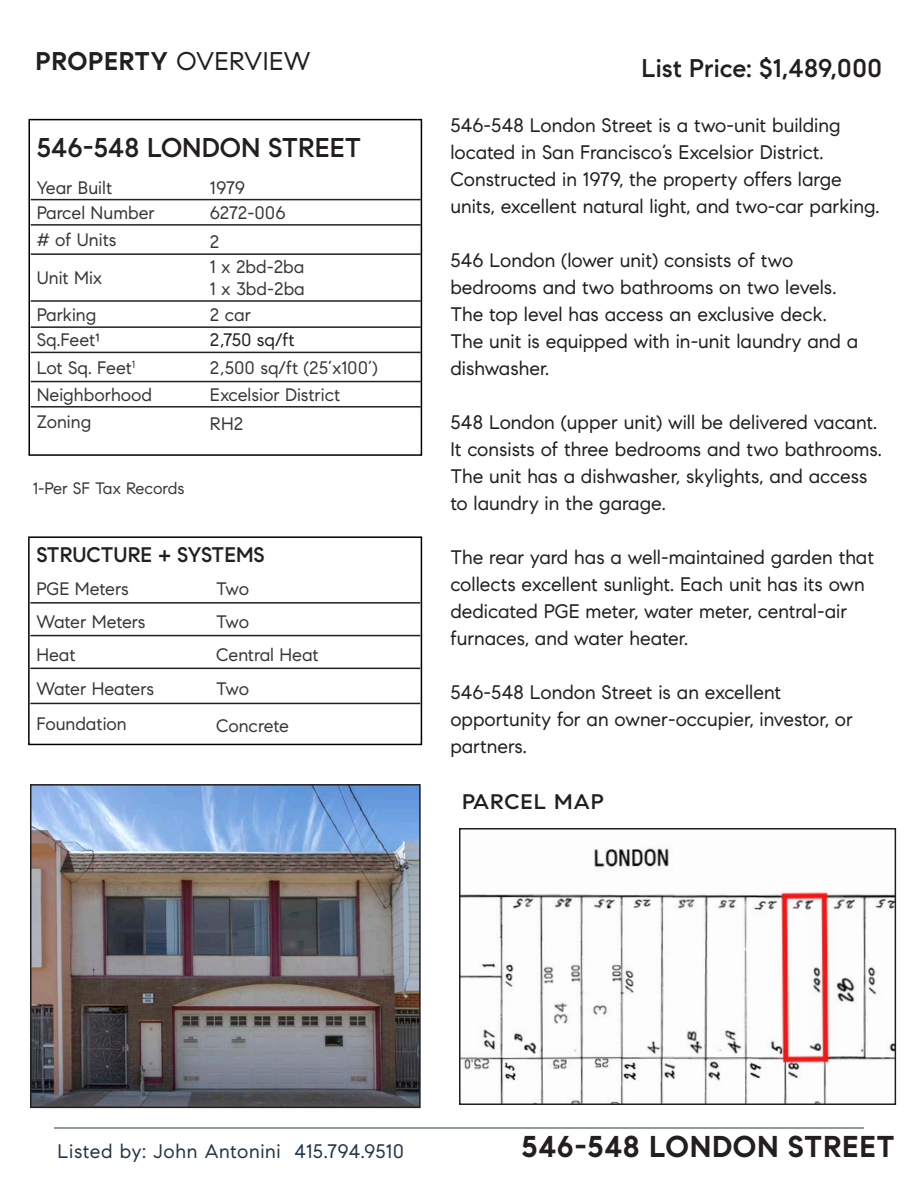
<style>
.page{position:relative;width:918px;height:1188px;background:#fff}
.page>*{position:absolute;margin:0;border:0;box-sizing:border-box;transform-origin:0 0}
.t1{font:700 30px "Compass Sans";letter-spacing:.02em;color:#231f20}
.t2{font:500 27px "Compass Sans";color:#231f20}
.t3{font:500 25.5px "Compass Sans";color:#231f20}
.t4{font:700 25.5px "Compass Sans";letter-spacing:.02em;color:#231f20}
.t5{font:500 21px "Compass Sans";color:#231f20}
.t6{font:500 21px "Compass Sans";letter-spacing:.04em;color:#231f20;scale:1.06 1}
.t7{font:19.5px/27px "Compass Sans";color:#231f20}
.t8{font:19.5px "Compass Sans";letter-spacing:.035em;color:#223646}
.t9{font:18px "Compass Sans";color:#383935}
.t10{font:18px "Compass Sans";letter-spacing:-.005em;color:#231f20}
.t11{font:16.5px "Compass Sans";color:#383935}
.s1{font-weight:400}
</style>
<div class="page">
<hr style="left:54px;top:1128px;width:810px;height:1px;background:#233645">
<svg style="left:31px;top:200px;width:388px;height:183px"></svg>
<hr style="left:31px;top:199px;width:173px;height:1px;background:#231f20">
<hr style="left:204px;top:199px;width:217px;height:1px;background:#231f20">
<hr style="left:31px;top:224px;width:173px;height:2px;background:#231f20">
<hr style="left:204px;top:224px;width:217px;height:2px;background:#231f20">
<hr style="left:31px;top:253px;width:173px;height:2px;background:#231f20">
<hr style="left:204px;top:253px;width:217px;height:2px;background:#231f20">
<hr style="left:31px;top:300px;width:173px;height:2px;background:#231f20">
<hr style="left:204px;top:300px;width:217px;height:2px;background:#231f20">
<hr style="left:31px;top:326px;width:173px;height:2px;background:#231f20">
<hr style="left:204px;top:326px;width:217px;height:2px;background:#231f20">
<hr style="left:31px;top:352px;width:173px;height:1px;background:#231f20">
<hr style="left:204px;top:352px;width:217px;height:1px;background:#231f20">
<hr style="left:31px;top:381px;width:173px;height:1px;background:#231f20">
<hr style="left:204px;top:381px;width:217px;height:1px;background:#231f20">
<hr style="left:31px;top:406px;width:173px;height:2px;background:#231f20">
<hr style="left:204px;top:406px;width:217px;height:2px;background:#231f20">
<div style="left:28px;top:119px;width:394px;height:337px;border:2px solid #000"></div>
<svg style="left:31px;top:704px;width:388px;height:1px"></svg>
<svg style="left:31px;top:634px;width:388px;height:69px"></svg>
<hr style="left:30px;top:602px;width:180px;height:2px;background:#231f20">
<hr style="left:210px;top:602px;width:210px;height:2px;background:#231f20">
<hr style="left:30px;top:635px;width:180px;height:1px;background:#231f20">
<hr style="left:210px;top:635px;width:210px;height:1px;background:#231f20">
<hr style="left:30px;top:668px;width:180px;height:1px;background:#231f20">
<hr style="left:210px;top:668px;width:210px;height:1px;background:#231f20">
<hr style="left:30px;top:703px;width:180px;height:1px;background:#231f20">
<hr style="left:210px;top:703px;width:210px;height:1px;background:#231f20">
<div style="left:28px;top:536px;width:394px;height:209px;border:2px solid #000"></div>
<img style="left:462px;top:848px;width:431px;height:254px">
<div style="left:459px;top:828px;width:437px;height:277px;border:2px solid #231f20"></div>
<img style="left:33px;top:787px;width:385px;height:318px">
<div style="left:30px;top:784px;width:391px;height:324px;border:2px solid #231f20"></div>
<p class="t4" style="left:36px;top:45px;width:276px">PROPERTY <span class="s1">OVERVIEW</span></p>
<p class="t2" style="left:37px;top:132px;width:326px">546-548 LONDON STREET</p>
<p class="t9" style="left:37px;top:177px;width:77px">Year Built</p>
<p class="t9" style="left:210px;top:177px;width:37px">1979</p>
<p class="t9" style="left:37px;top:202px;width:120px">Parcel Number</p>
<p class="t9" style="left:210px;top:202px;width:77px">6272-006</p>
<p class="t9" style="left:37px;top:229px;width:81px"># of Units</p>
<p class="t9" style="left:210px;top:231px;width:11px">2</p>
<p class="t9" style="left:37px;top:267px;width:67px">Unit Mix</p>
<p class="t9" style="left:210px;top:256px;width:96px">1 x 2bd-2ba</p>
<p class="t9" style="left:210px;top:278px;width:96px">1 x 3bd-2ba</p>
<p class="t9" style="left:37px;top:304px;width:61px">Parking</p>
<p class="t9" style="left:210px;top:304px;width:42px">2 car</p>
<p class="t9" style="left:37px;top:329px;width:65px">Sq.Feet¹</p>
<p class="t10" style="left:210px;top:329px;width:86px">2,750 sq/ft</p>
<p class="t9" style="left:37px;top:357px;width:100px">Lot Sq. Feet<sup>1</sup></p>
<p class="t9" style="left:210px;top:357px;width:169px">2,500 sq/ft (25’x100’)</p>
<p class="t9" style="left:37px;top:384px;width:117px">Neighborhood</p>
<p class="t9" style="left:210px;top:384px;width:132px">Excelsior District</p>
<p class="t9" style="left:37px;top:411px;width:56px">Zoning</p>
<p class="t9" style="left:210px;top:413px;width:35px">RH2</p>
<p class="t11" style="left:33px;top:478px;width:153px">1-Per SF Tax Records</p>
<p class="t5" style="left:36px;top:542px;width:230px">STRUCTURE + SYSTEMS</p>
<p class="t9" style="left:36px;top:578px;width:94px">PGE Meters</p>
<p class="t9" style="left:216px;top:578px;width:35px">Two</p>
<p class="t9" style="left:36px;top:611px;width:111px">Water Meters</p>
<p class="t9" style="left:216px;top:611px;width:35px">Two</p>
<p class="t9" style="left:36px;top:644px;width:41px">Heat</p>
<p class="t9" style="left:216px;top:644px;width:104px">Central Heat</p>
<p class="t9" style="left:36px;top:678px;width:119px">Water Heaters</p>
<p class="t9" style="left:216px;top:678px;width:35px">Two</p>
<p class="t9" style="left:36px;top:713px;width:92px">Foundation</p>
<p class="t9" style="left:216px;top:715px;width:74px">Concrete</p>
<p class="t3" style="left:642px;top:53px;width:242px">List Price: $1,489,000</p>
<p class="t7" style="left:450px;top:112px;width:431px">546-548 London Street is a two-unit building located in San Francisco’s Excelsior District.<br>Constructed in 1979, the property offers large units, excellent natural light, and two-car parking.</p>
<p class="t7" style="left:450px;top:247px;width:409px">546 London (lower unit) consists of two bedrooms and two bathrooms on two levels.<br>The top level has access an exclusive deck.<br>The unit is equipped with in-unit laundry and a dishwasher.</p>
<p class="t7" style="left:450px;top:409px;width:433px">548 London (upper unit) will be delivered vacant.<br>It consists of three bedrooms and two bathrooms.<br>The unit has a dishwasher, skylights, and access to laundry in the garage.</p>
<p class="t7" style="left:450px;top:544px;width:425px">The rear yard has a well-maintained garden that collects excellent sunlight. Each unit has its own dedicated PGE meter, water meter, central-air furnaces, and water heater.</p>
<p class="t7" style="left:450px;top:679px;width:404px">546-548 London Street is an excellent opportunity for an owner-occupier, investor, or partners.</p>
<p class="t6" style="left:462px;top:789px;width:135px">PARCEL MAP</p>
<p class="t8" style="left:58px;top:1140px;width:348px">Listed by: John Antonini 415.794.9510</p>
<h1 class="t1" style="left:522px;top:1128px;width:375px">546-548 LONDON STREET</h1>
</div>
